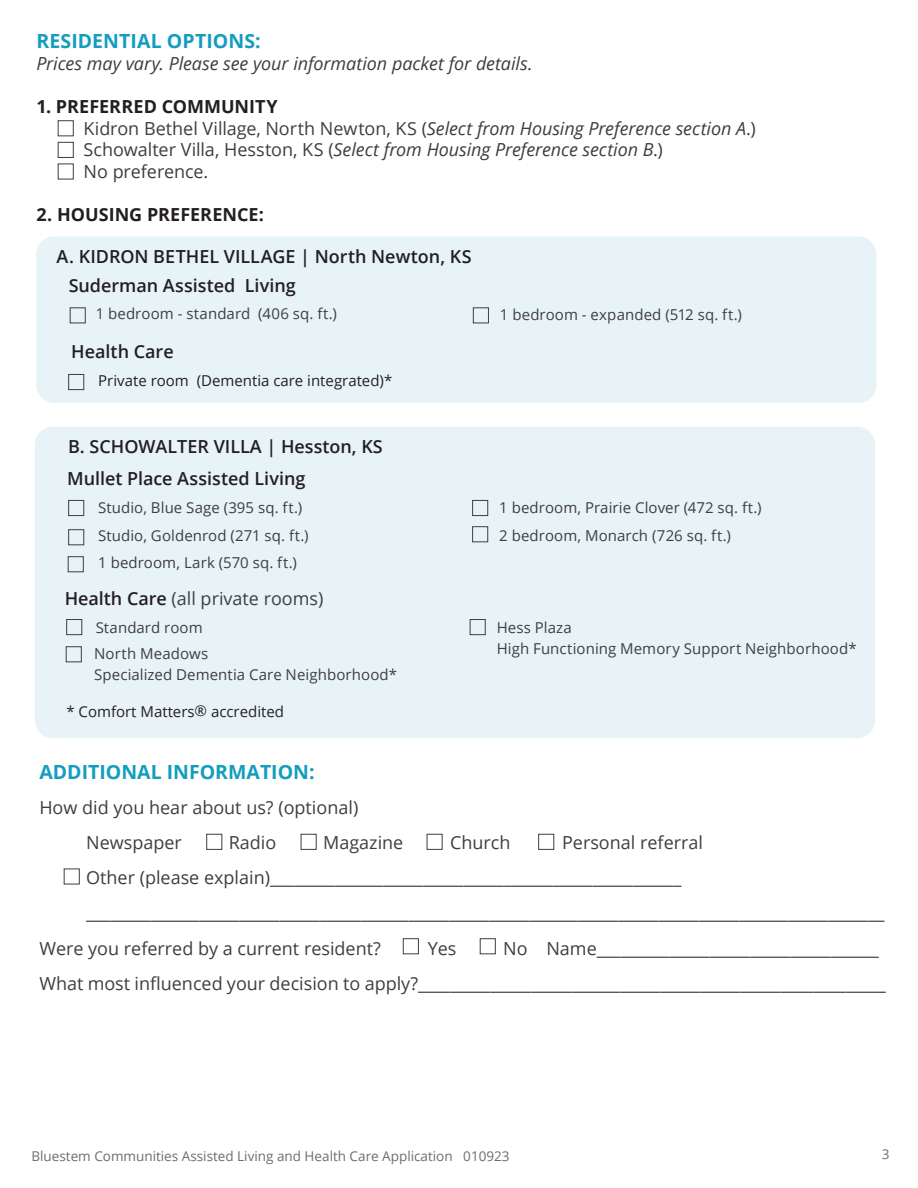
<style>
.page{position:relative;width:918px;height:1188px;background:#fff}
.page>*{position:absolute;margin:0;border:0;box-sizing:border-box;transform-origin:0 0}
.t1{font:700 19.5px "Open Sans";color:#149dbf}
.t2{font:18px/21.6px "Open Sans";color:#3e3e3f}
.t3{font:600 18px "Open Sans";color:#231f20}
.t4{font:italic 18px "Open Sans";letter-spacing:-.005em;color:#3e3e3f}
.t5{font:700 18px "Open Sans";color:#231f20}
.t6{font:15px "Open Sans";letter-spacing:.005em;color:#3e3e3f}
.t7{font:15px "Open Sans";color:#231f20}
.t8{font:13.5px "Open Sans";color:#6c6d70}
.s1{font-style:italic}
.s2{font-weight:600;color:#231f20}
</style>
<div class="page">
<div style="left:36px;top:236px;width:840px;height:167px;background:#e8f3f8;border-radius:18px"></div>
<div style="left:35px;top:427px;width:840px;height:311px;background:#e8f3f8;border-radius:18px"></div>
<div style="left:58px;top:120px;width:16px;height:16px;border:1px solid #3e3e3f"></div>
<div style="left:58px;top:142px;width:16px;height:16px;border:1px solid #3e3e3f"></div>
<div style="left:58px;top:164px;width:16px;height:15px;border:1px solid #3e3e3f"></div>
<div style="left:64px;top:869px;width:16px;height:15px;border:1px solid #3e3e3f"></div>
<div style="left:403px;top:938px;width:16px;height:16px;border:1px solid #3e3e3f"></div>
<div style="left:480px;top:938px;width:16px;height:16px;border:1px solid #3e3e3f"></div>
<div style="left:206px;top:834px;width:16px;height:16px;border:1px solid #3e3e3f"></div>
<div style="left:301px;top:834px;width:16px;height:16px;border:1px solid #3e3e3f"></div>
<div style="left:427px;top:834px;width:16px;height:16px;border:1px solid #3e3e3f"></div>
<div style="left:538px;top:834px;width:16px;height:16px;border:1px solid #3e3e3f"></div>
<div style="left:66px;top:619px;width:16px;height:16px;border:1px solid #3e3e3f"></div>
<div style="left:66px;top:646px;width:16px;height:16px;border:1px solid #3e3e3f"></div>
<div style="left:470px;top:619px;width:16px;height:16px;border:1px solid #3e3e3f"></div>
<div style="left:68px;top:500px;width:16px;height:16px;border:1px solid #3e3e3f"></div>
<div style="left:68px;top:529px;width:16px;height:16px;border:1px solid #3e3e3f"></div>
<div style="left:68px;top:556px;width:16px;height:16px;border:1px solid #3e3e3f"></div>
<div style="left:472px;top:500px;width:16px;height:16px;border:1px solid #3e3e3f"></div>
<div style="left:472px;top:526px;width:16px;height:16px;border:1px solid #3e3e3f"></div>
<div style="left:70px;top:307px;width:16px;height:16px;border:1px solid #3e3e3f"></div>
<div style="left:473px;top:307px;width:16px;height:16px;border:1px solid #3e3e3f"></div>
<div style="left:68px;top:374px;width:16px;height:16px;border:1px solid #3e3e3f"></div>
<p class="t1" style="left:36px;top:27px;width:226px">RESIDENTIAL OPTIONS:</p>
<p class="t4" style="left:36px;top:51px;width:498px">Prices may vary. Please see your information packet for details.</p>
<p class="t5" style="left:36px;top:94px;width:243px">1. PREFERRED COMMUNITY</p>
<p class="t2" style="left:84px;top:117px;width:674px">Kidron Bethel Village, North Newton, KS (<span class="s1">Select from Housing Preference section A</span>.)<br>Schowalter Villa, Hesston, KS (<span class="s1">Select from Housing Preference section B</span>.)<br>No preference.</p>
<p class="t5" style="left:36px;top:202px;width:229px">2. HOUSING PREFERENCE:</p>
<p class="t3" style="left:57px;top:244px;width:417px">A. KIDRON BETHEL VILLAGE | North Newton, KS</p>
<p class="t3" style="left:69px;top:273px;width:229px">Suderman Assisted Living</p>
<p class="t6" style="left:96px;top:304px;width:243px">1 bedroom - standard (406 sq. ft.)</p>
<p class="t6" style="left:500px;top:304px;width:243px">1 bedroom - expanded (512 sq. ft.)</p>
<p class="t3" style="left:71px;top:340px;width:104px">Health Care</p>
<p class="t7" style="left:98px;top:370px;width:296px">Private room (Dementia care integrated)*</p>
<p class="t3" style="left:68px;top:434px;width:316px">B. SCHOWALTER VILLA | Hesston, KS</p>
<p class="t3" style="left:67px;top:466px;width:240px">Mullet Place Assisted Living</p>
<p class="t6" style="left:98px;top:497px;width:205px">Studio, Blue Sage (395 sq. ft.)</p>
<p class="t6" style="left:98px;top:525px;width:212px">Studio, Goldenrod (271 sq. ft.)</p>
<p class="t6" style="left:98px;top:553px;width:200px">1 bedroom, Lark (570 sq. ft.)</p>
<p class="t6" style="left:499px;top:497px;width:264px">1 bedroom, Prairie Clover (472 sq. ft.)</p>
<p class="t6" style="left:499px;top:525px;width:233px">2 bedroom, Monarch (726 sq. ft.)</p>
<p class="t2" style="left:65px;top:587px;width:260px"><span class="s2">Health Care</span> (all private rooms)</p>
<p class="t6" style="left:96px;top:617px;width:108px">Standard room</p>
<p class="t6" style="left:497px;top:617px;width:77px">Hess Plaza</p>
<p class="t6" style="left:94px;top:644px;width:116px">North Meadows</p>
<p class="t6" style="left:497px;top:638px;width:361px">High Functioning Memory Support Neighborhood*</p>
<p class="t6" style="left:94px;top:665px;width:304px">Specialized Dementia Care Neighborhood*</p>
<p class="t7" style="left:66px;top:701px;width:219px">* Comfort Matters® accredited</p>
<p class="t1" style="left:39px;top:758px;width:277px">ADDITIONAL INFORMATION:</p>
<p class="t2" style="left:39px;top:796px;width:320px">How did you hear about us? (optional)</p>
<p class="t2" style="left:86px;top:831px;width:97px">Newspaper</p>
<p class="t2" style="left:229px;top:831px;width:49px">Radio</p>
<p class="t2" style="left:323px;top:831px;width:82px">Magazine</p>
<p class="t2" style="left:450px;top:831px;width:62px">Church</p>
<p class="t2" style="left:562px;top:831px;width:142px">Personal referral</p>
<p class="t2" style="left:86px;top:867px;width:597px">Other (please explain)___________________________________________________</p>
<p class="t2" style="left:86px;top:902px;width:800px">___________________________________________________________________________________________________</p>
<p class="t2" style="left:39px;top:937px;width:343px">Were you referred by a current resident?</p>
<p class="t2" style="left:428px;top:937px;width:30px">Yes</p>
<p class="t2" style="left:503px;top:937px;width:377px">No Name___________________________________</p>
<p class="t2" style="left:39px;top:972px;width:848px">What most influenced your decision to apply?__________________________________________________________</p>
<p class="t8" style="left:32px;top:1147px;width:480px">Bluestem Communities Assisted Living and Health Care Application 010923</p>
<p class="t8" style="left:882px;top:1145px;width:9px">3</p>
</div>
